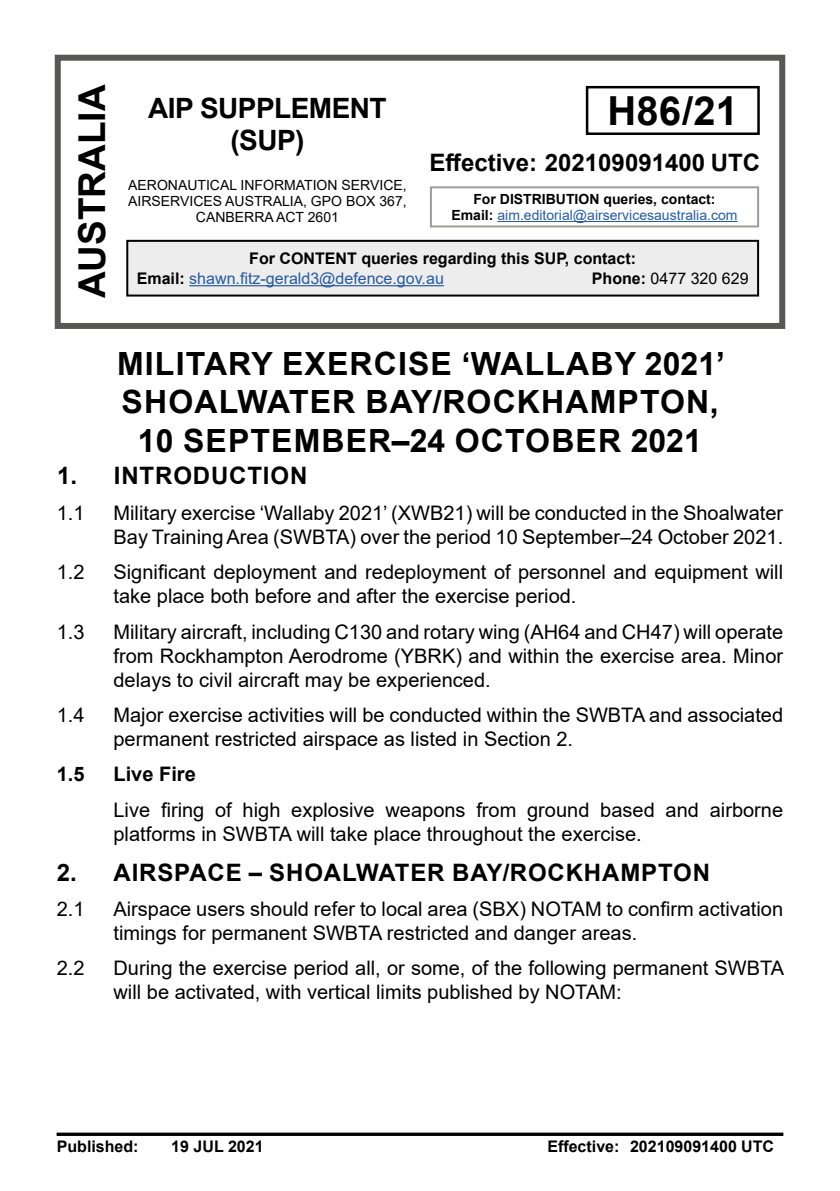
<style>
.page{position:relative;width:840px;height:1191px;background:#fff}
.page>*{position:absolute;margin:0;border:0;box-sizing:border-box;transform-origin:0 0}
.t1{font:700 40px "Arial";color:#000}
.t2{font:700 37px "Arial";color:#000}
.t3{font:700 32px/38.4px "Arial";letter-spacing:.035em;color:#000;text-align:center}
.t4{font:700 28px/32px "Arial";letter-spacing:-.02em;color:#000;text-align:center}
.t5{font:700 24px "Arial";letter-spacing:.035em;color:#000}
.t6{font:700 24px "Arial";color:#000}
.t7{font:20px/24px "Arial";color:#000}
.t8{font:700 20px "Arial";color:#000}
.t9{font:700 16px/20px "Arial";color:#000}
.t10{font:16px "Arial";color:#000}
.t11{font:14px/16px "Arial";color:#000;text-align:center}
.t12{font:14px/16px "Arial";color:#275b9b;text-align:center}
.s1{font-weight:700;color:#000}
.s2{font-weight:400;color:#275b9b}
.s3{font-weight:700}
</style>
<div class="page">
<div style="left:55px;top:55px;width:729px;height:274px;border:6px solid #575756"></div>
<hr style="left:497px;top:221px;width:240px;height:1px;background:#275b9b">
<div style="left:429px;top:186px;width:329px;height:41px;border:2px solid #9d9d9c"></div>
<hr style="left:57px;top:1132px;width:725px;height:3px;background:#000">
<div style="left:585px;top:86px;width:174px;height:49px;border:2px solid #000"></div>
<div style="left:127px;top:241px;width:630px;height:54px;background:#ededed"></div>
<hr style="left:189px;top:285px;width:254px;height:1px;background:#275b9b">
<div style="left:126px;top:240px;width:632px;height:56px;border:2px solid #000"></div>
<h2 class="t2" style="left:66px;top:298px;width:215px;rotate:-90deg">AUSTRALIA</h2>
<h3 class="t4" style="left:148px;top:92px;width:240px">AIP SUPPLEMENT (SUP)</h3>
<p class="t11" style="left:128px;top:177px;width:280px">AERONAUTICAL INFORMATION SERVICE,<br>AIRSERVICES AUSTRALIA, GPO BOX 367,<br>CANBERRA ACT 2601</p>
<h1 class="t1" style="left:607px;top:83px;width:132px">H86/21</h1>
<p class="t6" style="left:429px;top:145px;width:332px">Effective: 202109091400 UTC</p>
<p class="t12" style="left:451px;top:191px;width:287px"><span class="s1">For DISTRIBUTION queries, contact:<br>Email:</span> aim.editorial@airservicesaustralia.com</p>
<p class="t9" style="left:137px;top:248px;width:500px;text-indent:112px">For CONTENT queries regarding this SUP, contact:<br>Email: <span class="s2">shawn.fitz-gerald3@defence.gov.au</span></p>
<p class="t10" style="left:591px;top:267px;width:158px"><span class="s3">Phone:</span> 0477 320 629</p>
<h3 class="t3" style="left:117px;top:345px;width:609px">MILITARY EXERCISE ‘WALLABY 2021’<br>SHOALWATER BAY/ROCKHAMPTON,<br>10 SEPTEMBER–24 OCTOBER 2021</h3>
<p class="t5" style="left:57px;top:459px;width:251px">1. INTRODUCTION</p>
<p class="t7" style="left:57px;top:500px;width:29px">1.1</p>
<p class="t7" style="left:113px;top:500px;width:670px">Military exercise ‘Wallaby 2021’ (XWB21) will be conducted in the Shoalwater<br>Bay Training Area (SWBTA) over the period 10 September–24 October 2021.</p>
<p class="t7" style="left:57px;top:560px;width:29px">1.2</p>
<p class="t7" style="left:113px;top:560px;width:670px">Significant deployment and redeployment of personnel and equipment will take place both before and after the exercise period.</p>
<p class="t7" style="left:57px;top:619px;width:29px">1.3</p>
<p class="t7" style="left:113px;top:619px;width:670px;text-align:justify">Military aircraft, including C130 and rotary wing (AH64 and CH47) will operate from Rockhampton Aerodrome (YBRK) and within the exercise area. Minor delays to civil aircraft may be experienced.</p>
<p class="t7" style="left:57px;top:702px;width:29px">1.4</p>
<p class="t7" style="left:113px;top:702px;width:670px">Major exercise activities will be conducted within the SWBTA and associated permanent restricted airspace as listed in Section 2.</p>
<p class="t8" style="left:57px;top:760px;width:29px">1.5</p>
<p class="t8" style="left:113px;top:760px;width:84px">Live Fire</p>
<p class="t7" style="left:113px;top:797px;width:670px">Live firing of high explosive weapons from ground based and airborne platforms in SWBTA will take place throughout the exercise.</p>
<p class="t5" style="left:57px;top:855px;width:654px">2. AIRSPACE – SHOALWATER BAY/ROCKHAMPTON</p>
<p class="t7" style="left:57px;top:897px;width:29px">2.1</p>
<p class="t7" style="left:113px;top:897px;width:670px">Airspace users should refer to local area (SBX) NOTAM to confirm activation timings for permanent SWBTA restricted and danger areas.</p>
<p class="t7" style="left:57px;top:956px;width:29px">2.2</p>
<p class="t7" style="left:113px;top:956px;width:672px">During the exercise period all, or some, of the following permanent SWBTA will be activated, with vertical limits published by NOTAM:</p>
<p class="t9" style="left:57px;top:1137px;width:83px">Published:</p>
<p class="t9" style="left:171px;top:1137px;width:94px">19 JUL 2021</p>
<p class="t9" style="left:547px;top:1137px;width:228px">Effective: 202109091400 UTC</p>
</div>
